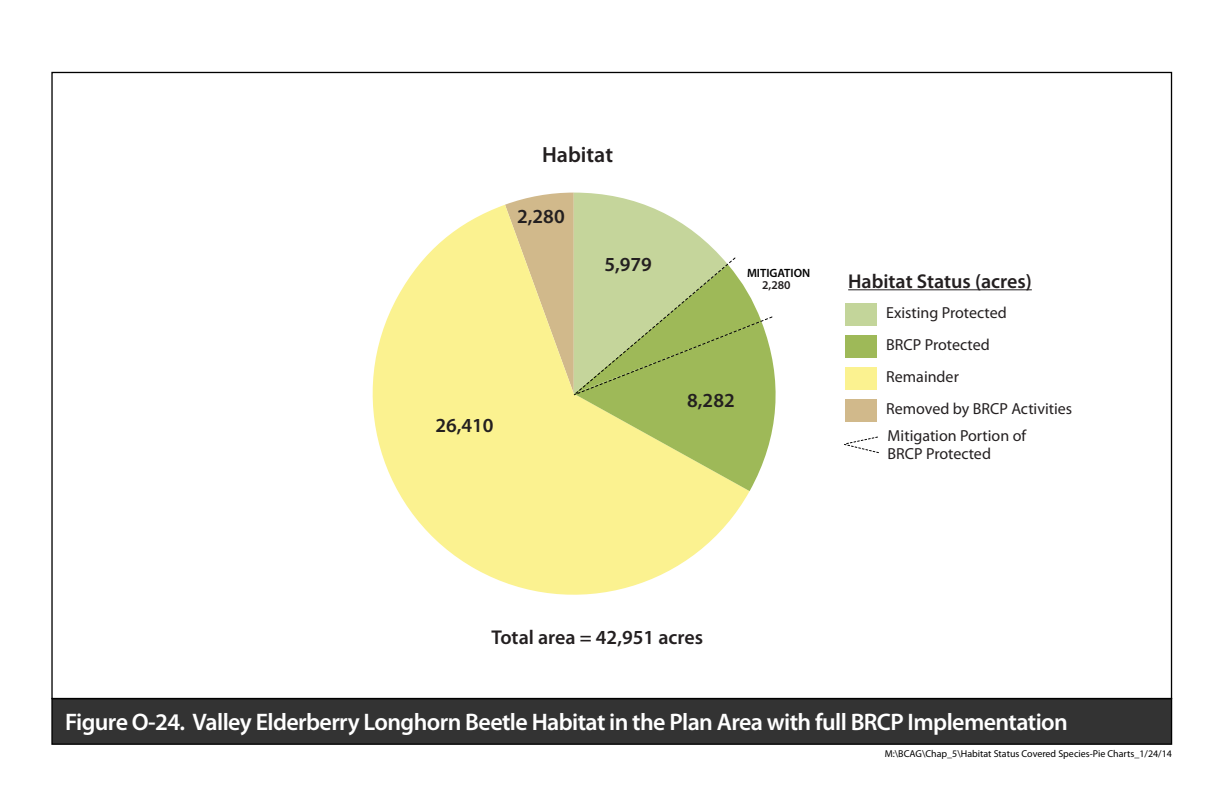
<style>
.page{position:relative;width:1224px;height:792px;background:#fff}
.page>*{position:absolute;margin:0;border:0;box-sizing:border-box;transform-origin:0 0}
.t1{font:600 24px "Myriad Pro";letter-spacing:-.025em;color:#fff}
.t2{font:600 22px "Myriad Pro";color:#231f20}
.t3{font:600 20px "Myriad Pro";color:#231f20}
.t4{font:16px/32px "Myriad Pro";color:#231f20}
.t5{font:600 12px "Myriad Pro";color:#000}
.t6{font:600 12px "Myriad Pro";color:#231f20}
.t7{font:10px "Myriad Pro";color:#000100}
</style>
<div class="page">
<div style="left:51px;top:698px;width:1121px;height:47px;background:#333;border:1px solid #000"></div>
<div style="left:845px;top:335px;width:32px;height:23px;background:#9eb958"></div>
<div style="left:845px;top:367px;width:32px;height:23px;background:#fbf290"></div>
<div style="left:845px;top:399px;width:32px;height:23px;background:#d1b98b"></div>
<div style="left:845px;top:304px;width:32px;height:22px;background:#c3d59a"></div>
<hr style="left:848px;top:289px;width:184px;height:1px;background:#231f20">
<svg style="left:844px;top:436px;width:35px;height:18px"></svg>
<svg style="left:372px;top:205px;width:378px;height:390px;fill:#fbf290"></svg>
<svg style="left:505px;top:193px;width:271px;height:298px;background:#cfd68e"></svg>
<h2 class="t2" style="left:542px;top:141px;width:72px">Habitat</h2>
<p class="t3" style="left:517px;top:203px;width:49px">2,280</p>
<p class="t3" style="left:435px;top:412px;width:60px">26,410</p>
<p class="t3" style="left:604px;top:251px;width:49px">5,979</p>
<p class="t5" style="left:747px;top:265px;width:65px">MITIGATION</p>
<p class="t6" style="left:762px;top:277px;width:30px">2,280</p>
<p class="t3" style="left:687px;top:387px;width:49px">8,282</p>
<p class="t3" style="left:848px;top:268px;width:185px">Habitat Status (acres)</p>
<p class="t4" style="left:886px;top:297px;width:187px">Existing Protected<br>BRCP Protected<br>Remainder<br>Removed by BRCP Activities</p>
<p class="t4" style="left:888px;top:426px;width:140px;line-height:18px">Mitigation Portion of<br>BRCP Protected</p>
<p class="t3" style="left:491px;top:624px;width:213px">Total area = 42,951 acres</p>
<h1 class="t1" style="left:65px;top:707px;width:1004px">Figure O-24. Valley Elderberry Longhorn Beetle Habitat in the Plan Area with full BRCP Implementation</h1>
<p class="t7" style="left:885px;top:748px;width:289px">M:\BCAG\Chap_5\Habitat Status Covered Species-Pie Charts_1/24/14</p>
</div>
